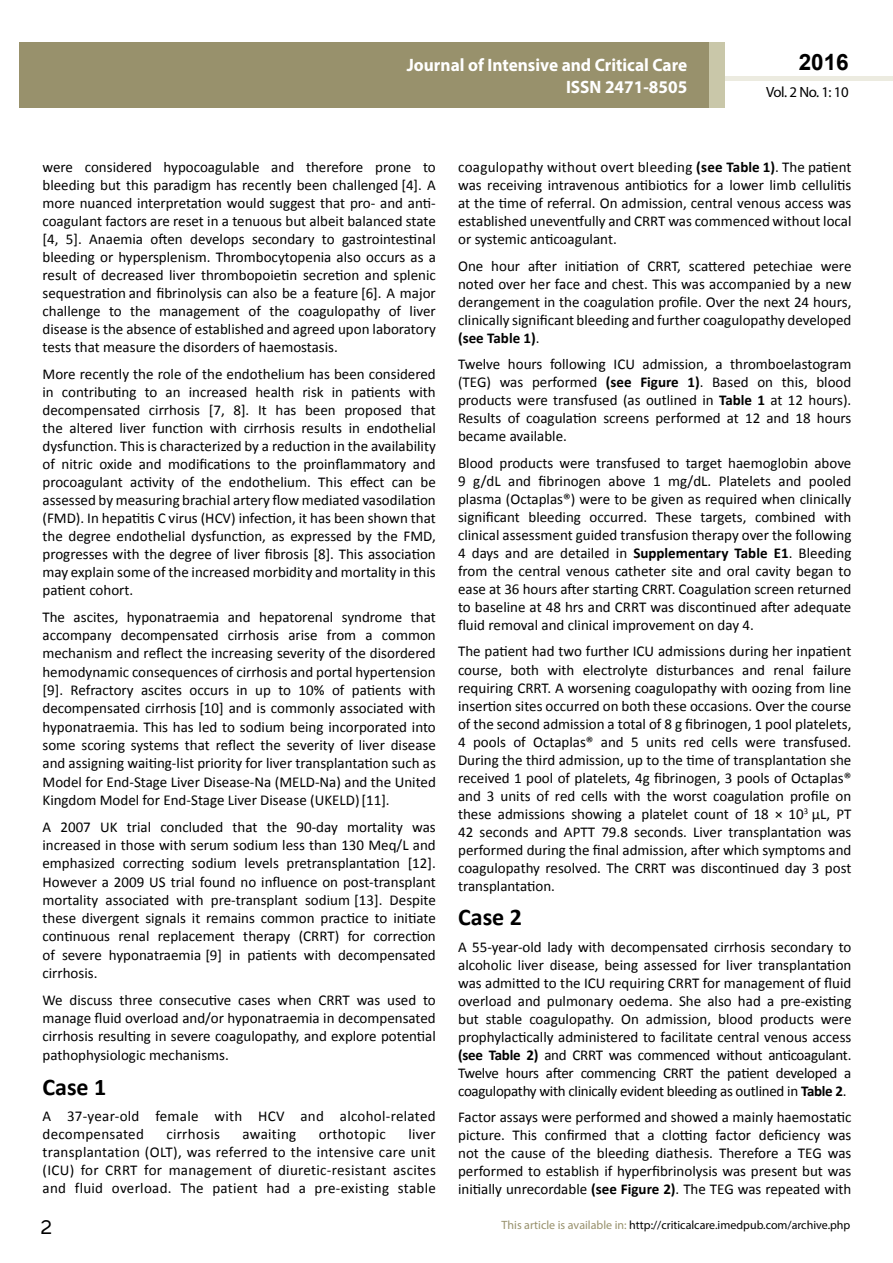
<style>
.page{position:relative;width:893px;height:1263px;background:#fff}
.page>*{position:absolute;margin:0;border:0;box-sizing:border-box;transform-origin:0 0}
.t1{font:25.5px "Tunga";color:#000}
.t2{font:700 24px "Calibri";color:#000}
.t3{font:700 22.5px "Arial";color:#000}
.t4{font:700 18px/21.6px "Myriad Pro";color:#fff;text-align:right;scale:.96 1}
.t5{font:15px/18px "Calibri";color:#000;text-align:justify}
.t6{font:15px/18px "Calibri";letter-spacing:.02em;color:#000}
.t7{font:14.85px "Myriad Pro";letter-spacing:-.03em;color:#000}
.t8{font:12px "Myriad Pro";color:#000}
.s1{font-weight:700}
.s2{color:#98916c}
</style>
<div class="page">
<div style="left:725px;top:76px;width:168px;height:5px;background:#ecebe0"></div>
<div style="left:19px;top:42px;width:690px;height:66px;background:#98916c"></div>
<div style="left:709px;top:42px;width:16px;height:66px;background:#c9c7a9"></div>
<p class="t4" style="left:517px;top:53px;width:198px">ARCHIVOS DE MEDICINA<br>ISSN 1698-9465</p>
<h3 class="t3" style="left:799px;top:47px;width:52px">2016</h3>
<p class="t4" style="left:407px;top:54px;width:294px">Journal of Intensive and Critical Care<br>ISSN 2471-8505</p>
<p class="t7" style="left:766px;top:83px;width:84px">Vol. 2 No. 1: 10</p>
<p class="t5" style="left:42px;top:158px;width:395px">were considered hypocoagulable and therefore prone to bleeding but this paradigm has recently been challenged [4]. A more nuanced interpretation would suggest that pro- and anti&shy;coagulant factors are reset in a tenuous but albeit balanced state [4, 5]. Anaemia often develops secondary to gastrointestinal bleeding or hypersplenism. Thrombocytopenia also occurs as a result of decreased liver thrombopoietin secretion and splenic sequestration and fibrinolysis can also be a feature [6]. A major challenge to the management of the coagulopathy of liver disease is the absence of established and agreed upon laboratory tests that measure the disorders of haemostasis.</p>
<p class="t5" style="left:42px;top:365px;width:395px">More recently the role of the endothelium has been considered in contributing to an increased health risk in patients with decompensated cirrhosis [7, 8]. It has been proposed that the altered liver function with cirrhosis results in endothelial dysfunction. This is characterized by a reduction in the availability of nitric oxide and modifications to the proinflammatory and procoagulant activity of the endothelium. This effect can be assessed by measuring brachial artery flow mediated vasodilation (FMD). In hepatitis C virus (HCV) infection, it has been shown that the degree endothelial dysfunction, as expressed by the FMD, progresses with the degree of liver fibrosis [8]. This association may explain some of the increased morbidity and mortality in this patient cohort.</p>
<p class="t5" style="left:42px;top:608px;width:395px">The ascites, hyponatraemia and hepatorenal syndrome that accompany decompensated cirrhosis arise from a common mechanism and reflect the increasing severity of the disordered hemodynamic consequences of cirrhosis and portal hypertension [9]. Refractory ascites occurs in up to 10% of patients with decompensated cirrhosis [10] and is commonly associated with hyponatraemia. This has led to sodium being incorporated into some scoring systems that reflect the severity of liver disease and assigning waiting-list priority for liver transplantation such as Model for End-Stage Liver Disease-Na (MELD-Na) and the United Kingdom Model for End-Stage Liver Disease (UKELD)[11].</p>
<p class="t5" style="left:42px;top:817px;width:395px">A 2007 UK trial concluded that the 90-day mortality was increased in those with serum sodium less than 130 Meq/L and emphasized correcting sodium levels pretransplantation [12].<br>However a 2009 US trial found no influence on post-transplant mortality associated with pre-transplant sodium [13]. Despite these divergent signals it remains common practice to initiate continuous renal replacement therapy (CRRT) for correction of severe hyponatraemia [9] in patients with decompensated cirrhosis.</p>
<p class="t5" style="left:43px;top:991px;width:395px">We discuss three consecutive cases when CRRT was used to manage fluid overload and/or hyponatraemia in decompensated cirrhosis resulting in severe coagulopathy, and explore potential pathophysiologic mechanisms.</p>
<h2 class="t2" style="left:43px;top:1071px;width:65px">Case 1</h2>
<p class="t6" style="left:42px;top:1107px;width:395px">A 37-year-old female with HCV and alcohol-related decompensated</p>
<p class="t5" style="left:42px;top:1125px;width:395px;text-indent:366px">liver transplantation (OLT), was referred to the intensive care unit (ICU) for CRRT for management of diuretic-resistant ascites and fluid overload. The patient had a pre-existing stable</p>
<p class="t6" style="left:166px;top:1125px;width:55px">cirrhosis</p>
<p class="t6" style="left:242px;top:1125px;width:55px">awaiting</p>
<p class="t6" style="left:319px;top:1125px;width:69px">orthotopic</p>
<p class="t5" style="left:458px;top:158px;width:395px">coagulopathy without overt bleeding <span class="s1">(see Table 1)</span>. The patient was receiving intravenous antibiotics for a lower limb cellulitis at the time of referral. On admission, central venous access was established uneventfully and CRRT was commenced without local or systemic anticoagulant.</p>
<p class="t5" style="left:458px;top:257px;width:395px">One hour after initiation of CRRT, scattered petechiae were noted over her face and chest. This was accompanied by a new derangement in the coagulation profile. Over the next 24 hours, clinically significant bleeding and further coagulopathy developed <span class="s1">(see Table 1)</span>.</p>
<p class="t5" style="left:458px;top:355px;width:395px">Twelve hours following ICU admission, a thromboelastogram (TEG) was performed <span class="s1">(see Figure 1)</span>. Based on this, blood products were transfused (as outlined in <span class="s1">Table 1</span> at 12 hours).<br>Results of coagulation screens performed at 12 and 18 hours became available.</p>
<p class="t5" style="left:458px;top:454px;width:395px">Blood products were transfused to target haemoglobin above 9 g/dL and fibrinogen above 1 mg/dL. Platelets and pooled plasma (Octaplas®) were to be given as required when clinically significant bleeding occurred. These targets, combined with clinical assessment guided transfusion therapy over the following 4 days and are detailed in <span class="s1">Supplementary Table E1</span>. Bleeding from the central venous catheter site and oral cavity began to ease at 36 hours after starting CRRT. Coagulation screen returned to baseline at 48 hrs and CRRT was discontinued after adequate fluid removal and clinical improvement on day 4.</p>
<p class="t5" style="left:458px;top:642px;width:395px">The patient had two further ICU admissions during her inpatient course, both with electrolyte disturbances and renal failure requiring CRRT. A worsening coagulopathy with oozing from line insertion sites occurred on both these occasions. Over the course of the second admission a total of 8 g fibrinogen, 1 pool platelets, 4 pools of Octaplas® and 5 units red cells were transfused.<br>During the third admission, up to the time of transplantation she received 1 pool of platelets, 4g fibrinogen, 3 pools of Octaplas® and 3 units of red cells with the worst coagulation profile on these admissions showing a platelet count of 18 × 10<sup>3</sup> μL, PT 42 seconds and APTT 79.8 seconds. Liver transplantation was performed during the final admission, after which symptoms and coagulopathy resolved. The CRRT was discontinued day 3 post transplantation.</p>
<h2 class="t2" style="left:458px;top:902px;width:65px">Case 2</h2>
<p class="t5" style="left:458px;top:938px;width:395px">A 55-year-old lady with decompensated cirrhosis secondary to alcoholic liver disease, being assessed for liver transplantation was admitted to the ICU requiring CRRT for management of fluid overload and pulmonary oedema. She also had a pre-existing but stable coagulopathy. On admission, blood products were prophylactically administered to facilitate central venous access <span class="s1">(see Table 2)</span> and CRRT was commenced without anticoagulant.<br>Twelve hours after commencing CRRT the patient developed a coagulopathy with clinically evident bleeding as outlined in <span class="s1">Table 2</span>.</p>
<p class="t5" style="left:458px;top:1108px;width:395px">Factor assays were performed and showed a mainly haemostatic picture. This confirmed that a clotting factor deficiency was not the cause of the bleeding diathesis. Therefore a TEG was performed to establish if hyperfibrinolysis was present but was initially unrecordable <span class="s1">(see Figure 2)</span>. The TEG was repeated with</p>
<h1 class="t1" style="left:41px;top:1210px;width:13px">2</h1>
<p class="t8" style="left:502px;top:1218px;width:350px"><span class="s2">This article is available in:</span> http://criticalcare.imedpub.com/archive.php</p>
</div>
